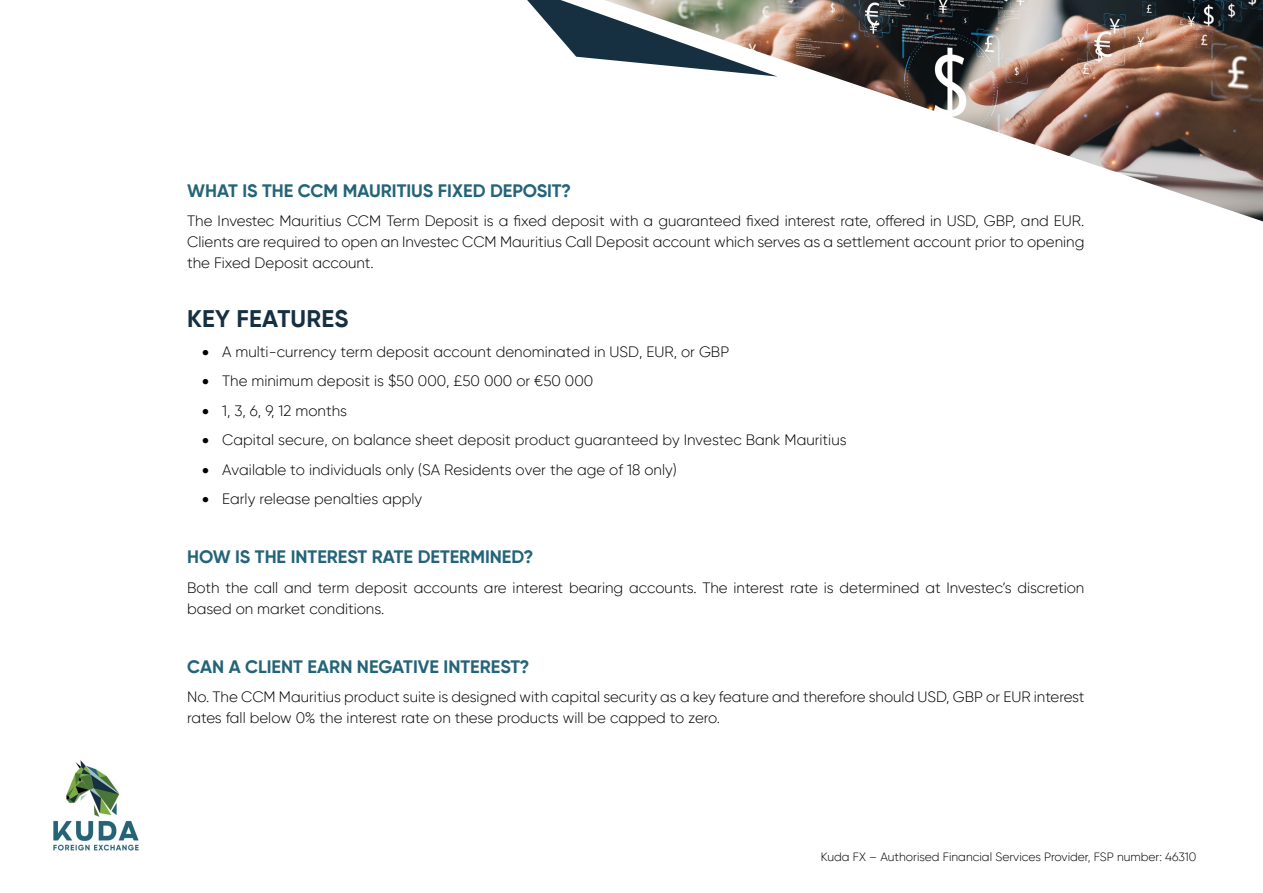
<style>
.page{position:relative;width:1263px;height:893px;background:#fff}
.page>*{position:absolute;margin:0;border:0;box-sizing:border-box;transform-origin:0 0}
.t1{font:700 24px "Gilroy";letter-spacing:.01em;color:#163042}
.t2{font:700 18px "Gilroy";color:#246478}
.t3{font:300 15px/21px "Gilroy";color:#000}
.t4{font:300 12px "Gilroy";color:#000}
</style>
<div class="page">
<img style="left:53px;top:760px;width:86px;height:91px">
<img style="left:777px;top:0;width:486px;height:221px">
<svg style="left:527px;top:0;width:250px;height:77px"></svg>
<p class="t2" style="left:187px;top:179px;width:385px">WHAT IS THE CCM MAURITIUS FIXED DEPOSIT?</p>
<p class="t3" style="left:187px;top:210px;width:899px;text-align:justify">The Investec Mauritius CCM Term Deposit is a fixed deposit with a guaranteed fixed interest rate, offered in USD, GBP, and EUR.<br>Clients are required to open an Investec CCM Mauritius Call Deposit account which serves as a settlement account prior to opening the Fixed Deposit account.</p>
<h1 class="t1" style="left:187px;top:304px;width:163px">KEY FEATURES</h1>
<p class="t3" style="left:202px;top:341px;width:528px">• A multi-currency term deposit account denominated in USD, EUR, or GBP</p>
<p class="t3" style="left:202px;top:370px;width:393px">• The minimum deposit is $50 000, £50 000 or €50 000</p>
<p class="t3" style="left:202px;top:400px;width:146px">• 1, 3, 6, 9, 12 months</p>
<p class="t3" style="left:202px;top:429px;width:646px">• Capital secure, on balance sheet deposit product guaranteed by Investec Bank Mauritius</p>
<p class="t3" style="left:202px;top:459px;width:476px">• Available to individuals only (SA Residents over the age of 18 only)</p>
<p class="t3" style="left:202px;top:488px;width:221px">• Early release penalties apply</p>
<p class="t2" style="left:187px;top:546px;width:348px">HOW IS THE INTEREST RATE DETERMINED?</p>
<p class="t3" style="left:187px;top:577px;width:899px">Both the call and term deposit accounts are interest bearing accounts. The interest rate is determined at Investec’s discretion based on market conditions.</p>
<p class="t2" style="left:187px;top:655px;width:344px">CAN A CLIENT EARN NEGATIVE INTEREST?</p>
<p class="t3" style="left:187px;top:686px;width:899px">No. The CCM Mauritius product suite is designed with capital security as a key feature and therefore should USD, GBP or EUR interest rates fall below 0% the interest rate on these products will be capped to zero.</p>
<p class="t4" style="left:821px;top:849px;width:377px">Kuda FX – Authorised Financial Services Provider, FSP number: 46310</p>
</div>
